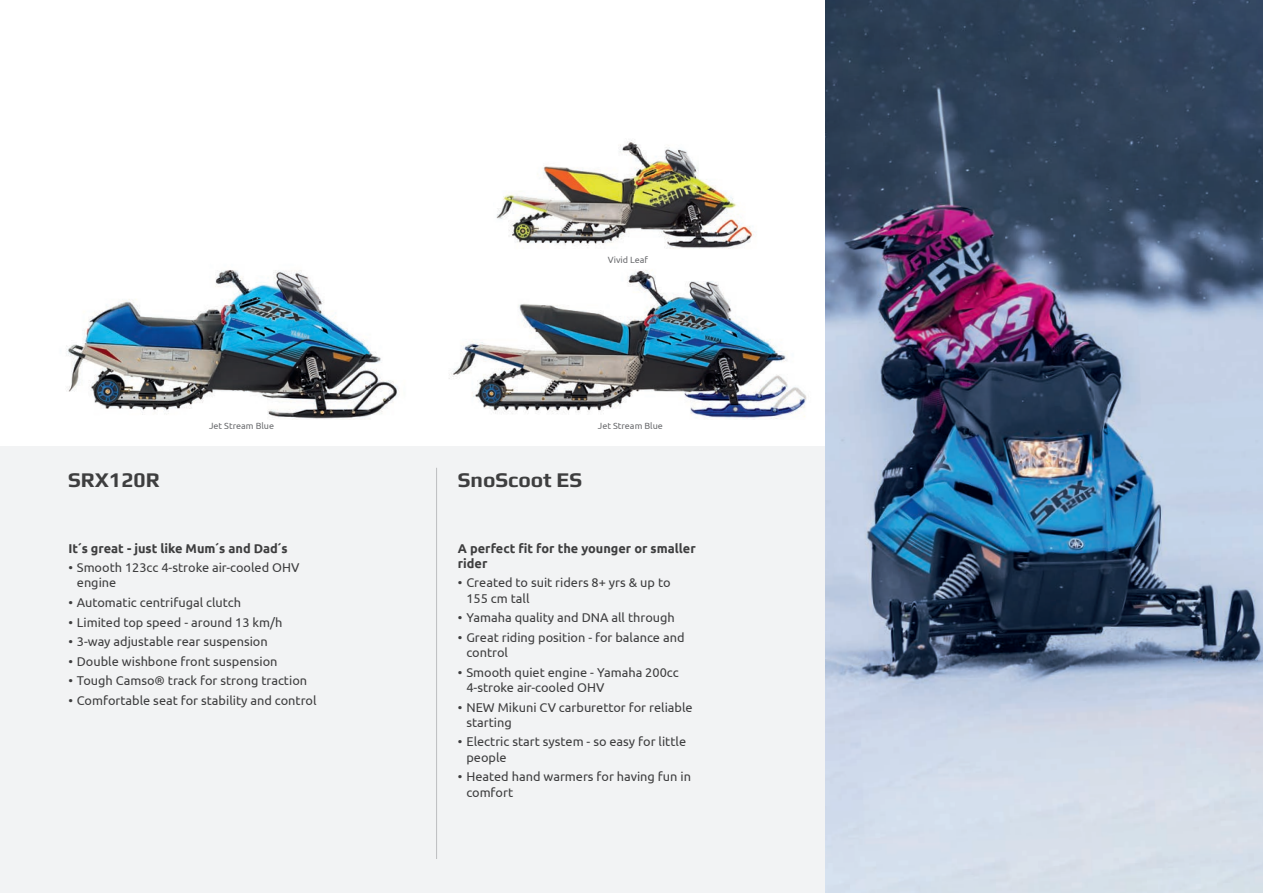
<style>
.page{position:relative;width:1263px;height:893px;background:#fff}
.page>*{position:absolute;margin:0;border:0;box-sizing:border-box;transform-origin:0 0}
.t1{font:700 21px "Play";color:#3e3e3f}
.t2{font:12.75px/15.3px "Ubuntu";color:#3e3e3f}
.t3{font:700 12.75px/15.3px "Ubuntu";color:#3e3e3f}
.t4{font:9px "Ubuntu";color:#6c6d70}
</style>
<div class="page">
<div style="left:0;top:446px;width:1263px;height:447px;background:#f2f3f4"></div>
<hr style="left:436px;top:468px;width:1px;height:391px;background:#bcbdc0">
<img style="left:66px;top:270px;width:333px;height:150px">
<img style="left:826px;top:0;width:437px;height:893px">
<img style="left:496px;top:140px;width:258px;height:109px">
<img style="left:449px;top:270px;width:358px;height:149px">
<p class="t4" style="left:608px;top:254px;width:42px">Vivid Leaf</p>
<h1 class="t1" style="left:68px;top:468px;width:93px">SRX120R</h1>
<p class="t4" style="left:209px;top:420px;width:67px">Jet Stream Blue</p>
<p class="t4" style="left:598px;top:420px;width:67px">Jet Stream Blue</p>
<h1 class="t1" style="left:458px;top:468px;width:126px">SnoScoot ES</h1>
<p class="t3" style="left:68px;top:540px;width:221px">It´s great - just like Mum´s and Dad´s</p>
<p class="t2" style="left:77px;top:559px;width:224px;text-indent:-9px">• Smooth 123cc 4-stroke air-cooled OHV engine</p>
<p class="t2" style="left:68px;top:594px;width:174px">• Automatic centrifugal clutch</p>
<p class="t2" style="left:68px;top:614px;width:216px">• Limited top speed - around 13 km/h</p>
<p class="t2" style="left:68px;top:633px;width:201px">• 3-way adjustable rear suspension</p>
<p class="t2" style="left:68px;top:653px;width:211px">• Double wishbone front suspension</p>
<p class="t2" style="left:68px;top:672px;width:240px">• Tough Camso® track for strong traction</p>
<p class="t2" style="left:68px;top:692px;width:250px">• Comfortable seat for stability and control</p>
<p class="t3" style="left:458px;top:540px;width:239px">A perfect fit for the younger or smaller rider</p>
<p class="t2" style="left:466px;top:575px;width:206px;text-indent:-9px">• Created to suit riders 8+ yrs &amp; up to<br>155 cm tall</p>
<p class="t2" style="left:458px;top:610px;width:218px">• Yamaha quality and DNA all through</p>
<p class="t2" style="left:466px;top:629px;width:220px;text-indent:-9px">• Great riding position - for balance and control</p>
<p class="t2" style="left:466px;top:664px;width:214px;text-indent:-9px">• Smooth quiet engine - Yamaha 200cc<br>4-stroke air-cooled OHV</p>
<p class="t2" style="left:466px;top:699px;width:228px;text-indent:-9px">• NEW Mikuni CV carburettor for reliable starting</p>
<p class="t2" style="left:466px;top:734px;width:221px;text-indent:-9px">• Electric start system - so easy for little people</p>
<p class="t2" style="left:466px;top:769px;width:226px;text-indent:-9px">• Heated hand warmers for having fun in comfort</p>
</div>
